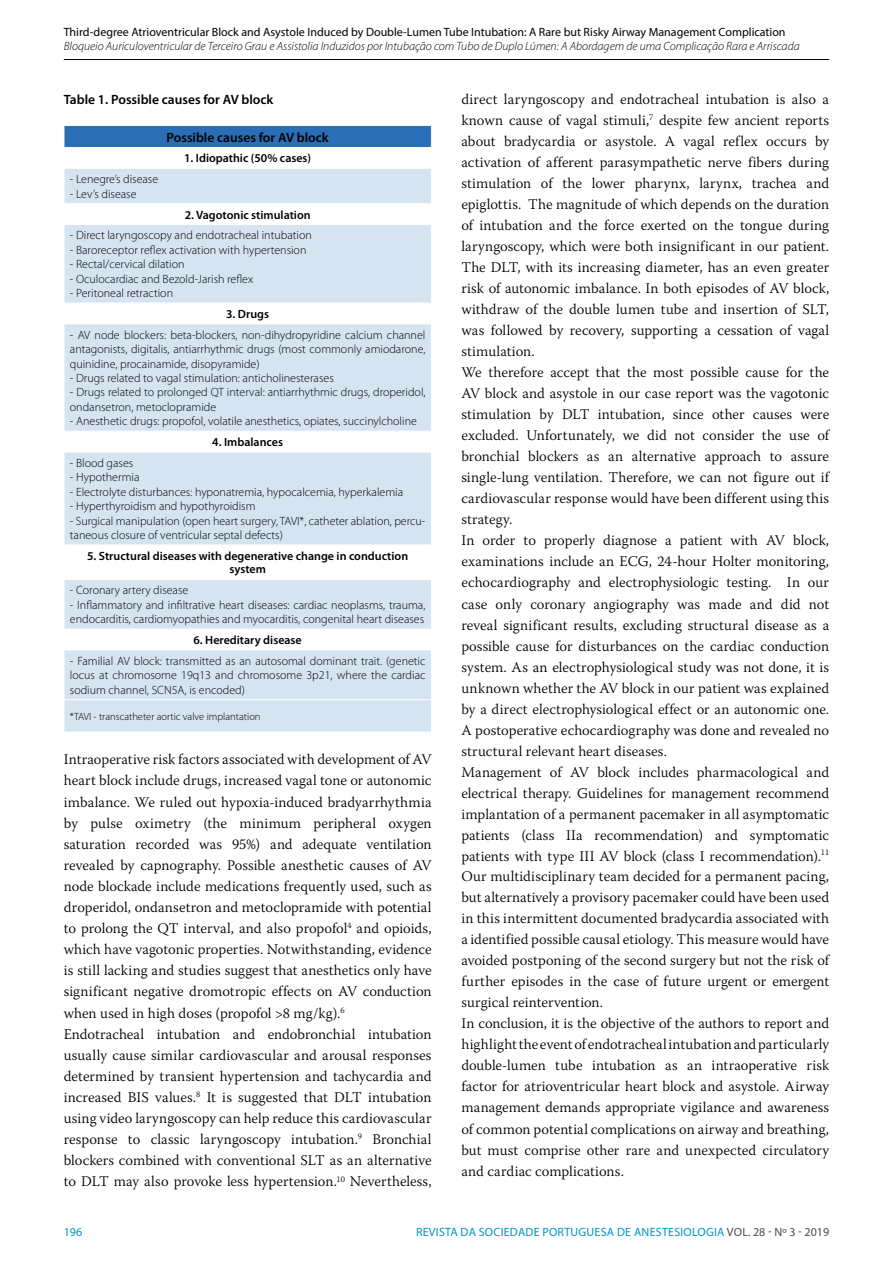
<style>
.page{position:relative;width:893px;height:1263px;background:#fff}
.page>*{position:absolute;margin:0;border:0;box-sizing:border-box;transform-origin:0 0}
.t1{font:300 14.7px/21px "Warnock Pro";letter-spacing:.005em;color:#000}
.t2{font:600 13.5px "Myriad Pro";color:#000}
.t3{font:300 12px/14.4px "Myriad Pro";color:#000}
.t4{font:600 12px/13.5px "Myriad Pro";color:#000;text-align:center}
.t5{font:italic 300 12px "Myriad Pro";color:#000}
.t6{font:12px "Myriad Pro";color:#000}
.t7{font:12px "Myriad Pro";letter-spacing:.02em;color:#0095c5}
.t8{font:300 10.5px "Myriad Pro";color:#000}
.s1{color:#4a4a49}
</style>
<div class="page">
<hr style="left:64px;top:59px;width:765px;height:1px;background:#000">
<div style="left:64px;top:125px;width:367px;height:22px;background:#296eb6"></div>
<svg style="left:65px;top:169px;width:366px;height:563px;fill:#d6e4f2"></svg>
<hr style="left:64px;top:125px;width:368px;height:1px;background:#fff">
<hr style="left:64px;top:324px;width:368px;height:1px;background:#fff">
<hr style="left:64px;top:452px;width:368px;height:1px;background:#fff">
<hr style="left:64px;top:579px;width:368px;height:1px;background:#fff">
<hr style="left:64px;top:650px;width:368px;height:1px;background:#fff">
<hr style="left:64px;top:203px;width:368px;height:1px;background:#fff">
<hr style="left:64px;top:224px;width:368px;height:1px;background:#fff">
<hr style="left:64px;top:303px;width:368px;height:1px;background:#fff">
<hr style="left:64px;top:431px;width:368px;height:1px;background:#fff">
<hr style="left:64px;top:545px;width:368px;height:1px;background:#fff">
<hr style="left:64px;top:629px;width:368px;height:1px;background:#fff">
<hr style="left:64px;top:699px;width:368px;height:1px;background:#fff">
<svg style="left:64px;top:126px;width:1px;height:21px"></svg>
<svg style="left:431px;top:126px;width:1px;height:22px"></svg>
<p class="t6" style="left:64px;top:24px;width:723px">Third-degree Atrioventricular Block and Asystole Induced by Double-Lumen Tube Intubation: A Rare but Risky Airway Management Complication</p>
<p class="t5" style="left:64px;top:39px;width:737px">Bloqueio Auriculoventricular de Terceiro Grau e Assistolia Induzidos por Intubação com Tubo de Duplo Lúmen: A Abordagem de uma Complicação Rara e Arriscada</p>
<p class="t2" style="left:64px;top:91px;width:211px">Table 1. Possible causes for AV block</p>
<p class="t2" style="left:167px;top:128px;width:164px">Possible causes for AV block</p>
<p class="t4" style="left:184px;top:151px;width:129px">1. Idiopathic (50% cases)</p>
<p class="t3" style="left:70px;top:172px;width:90px">- Lenegre’s disease</p>
<p class="t3" style="left:70px;top:186px;width:68px">- Lev’s disease</p>
<p class="t4" style="left:185px;top:207px;width:127px">2. Vagotonic stimulation</p>
<p class="t3" style="left:70px;top:228px;width:243px">- Direct laryngoscopy and endotracheal intubation</p>
<p class="t3" style="left:70px;top:243px;width:238px">- Baroreceptor reflex activation with hypertension</p>
<p class="t3" style="left:70px;top:257px;width:116px">- Rectal/cervical dilation</p>
<p class="t3" style="left:70px;top:271px;width:185px">- Oculocardiac and Bezold-Jarish reflex</p>
<p class="t3" style="left:70px;top:286px;width:105px">- Peritoneal retraction</p>
<p class="t4" style="left:226px;top:307px;width:44px">3. Drugs</p>
<p class="t3" style="left:70px;top:327px;width:357px;text-align:justify">- AV node blockers: beta-blockers, non-dihydropyridine calcium channel antagonists, digitalis, antiarrhythmic drugs (most commonly amiodarone, quinidine, procainamide, disopyramide)</p>
<p class="t3" style="left:70px;top:371px;width:265px">- Drugs related to vagal stimulation: anticholinesterases</p>
<p class="t3" style="left:70px;top:385px;width:357px">- Drugs related to prolonged QT interval: antiarrhythmic drugs, droperidol, ondansetron, metoclopramide</p>
<p class="t3" style="left:70px;top:414px;width:348px">- Anesthetic drugs: propofol, volatile anesthetics, opiates, succinylcholine</p>
<p class="t4" style="left:212px;top:435px;width:72px">4. Imbalances</p>
<p class="t3" style="left:70px;top:456px;width:65px">- Blood gases</p>
<p class="t3" style="left:70px;top:470px;width:71px">- Hypothermia</p>
<p class="t3" style="left:70px;top:484px;width:335px">- Electrolyte disturbances: hyponatremia, hypocalcemia, hyperkalemia</p>
<p class="t3" style="left:70px;top:499px;width:187px">- Hyperthyroidism and hypothyroidism</p>
<p class="t3" style="left:70px;top:513px;width:357px">- Surgical manipulation (open heart surgery, TAVI*, catheter ablation, percu&shy;taneous closure of ventricular septal defects)</p>
<p class="t4" style="left:87px;top:549px;width:323px">5. Structural diseases with degenerative change in conduction system</p>
<p class="t3" style="left:70px;top:583px;width:120px">- Coronary artery disease</p>
<p class="t3" style="left:70px;top:597px;width:357px">- Inflammatory and infiltrative heart diseases: cardiac neoplasms, trauma, endocarditis, cardiomyopathies and myocarditis, congenital heart diseases</p>
<p class="t4" style="left:194px;top:633px;width:110px">6. Hereditary disease</p>
<p class="t3" style="left:70px;top:653px;width:357px;text-align:justify">- Familial AV block: transmitted as an autosomal dominant trait. (genetic locus at chromosome 19q13 and chromosome 3p21, where the cardiac sodium channel, SCN5A, is encoded)</p>
<p class="t8" style="left:70px;top:710px;width:192px">*TAVI - transcatheter aortic valve implantation</p>
<p class="t1" style="left:64px;top:749px;width:369px">Intraoperative risk factors associated with development of AV heart block include drugs, increased vagal tone or autonomic imbalance. We ruled out hypoxia-induced bradyarrhythmia by pulse oximetry (the minimum peripheral oxygen saturation recorded was 95%) and adequate ventilation revealed by capnography. Possible anesthetic causes of AV node blockade include medications frequently used, such as droperidol, ondansetron and metoclopramide with potential to prolong the QT interval, and also propofol<sup>4</sup> and opioids, which have vagotonic properties. Notwithstanding, evidence is still lacking and studies suggest that anesthetics only have significant negative dromotropic effects on AV conduction when used in high doses (propofol &gt;8 mg/kg).<sup>6<br></sup>Endotracheal intubation and endobronchial intubation usually cause similar cardiovascular and arousal responses determined by transient hypertension and tachycardia and increased BIS values.<sup>8</sup> It is suggested that DLT intubation using video laryngoscopy can help reduce this cardiovascular response to classic laryngoscopy intubation.<sup>9</sup> Bronchial blockers combined with conventional SLT as an alternative to DLT may also provoke less hypertension.<sup>10</sup> Nevertheless,</p>
<p class="t1" style="left:461px;top:89px;width:369px">direct laryngoscopy and endotracheal intubation is also a known cause of vagal stimuli,<sup>7</sup> despite few ancient reports about bradycardia or asystole. A vagal reflex occurs by activation of afferent parasympathetic nerve fibers during stimulation of the lower pharynx, larynx, trachea and epiglottis. The magnitude of which depends on the duration of intubation and the force exerted on the tongue during laryngoscopy, which were both insignificant in our patient.<br>The DLT, with its increasing diameter, has an even greater risk of autonomic imbalance. In both episodes of AV block, withdraw of the double lumen tube and insertion of SLT, was followed by recovery, supporting a cessation of vagal stimulation.<br>We therefore accept that the most possible cause for the AV block and asystole in our case report was the vagotonic stimulation by DLT intubation, since other causes were excluded. Unfortunately, we did not consider the use of bronchial blockers as an alternative approach to assure single-lung ventilation. Therefore, we can not figure out if cardiovascular response would have been different using this strategy.<br>In order to properly diagnose a patient with AV block, examinations include an ECG, 24-hour Holter monitoring, echocardiography and electrophysiologic testing. In our case only coronary angiography was made and did not reveal significant results, excluding structural disease as a possible cause for disturbances on the cardiac conduction system. As an electrophysiological study was not done, it is unknown whether the AV block in our patient was explained by a direct electrophysiological effect or an autonomic one.<br>A postoperative echocardiography was done and revealed no structural relevant heart diseases.<br>Management of AV block includes pharmacological and electrical therapy. Guidelines for management recommend implantation of a permanent pacemaker in all asymptomatic patients (class IIa recommendation) and symptomatic patients with type III AV block (class I recommendation).<sup>11<br></sup>Our multidisciplinary team decided for a permanent pacing, but alternatively a provisory pacemaker could have been used in this intermittent documented bradycardia associated with a identified possible causal etiology. This measure would have avoided postponing of the second surgery but not the risk of further episodes in the case of future urgent or emergent surgical reintervention.<br>In conclusion, it is the objective of the authors to report and highlight the event of endotracheal intubation and particularly double-lumen tube intubation as an intraoperative risk factor for atrioventricular heart block and asystole. Airway management demands appropriate vigilance and awareness of common potential complications on airway and breathing, but must comprise other rare and unexpected circulatory and cardiac complications.</p>
<p class="t7" style="left:64px;top:1224px;width:20px">196</p>
<p class="t7" style="left:416px;top:1224px;width:415px">REVISTA DA SOCIEDADE PORTUGUESA DE ANESTESIOLOGIA <span class="s1">VOL. 28 - Nº 3 - 2019</span></p>
</div>
